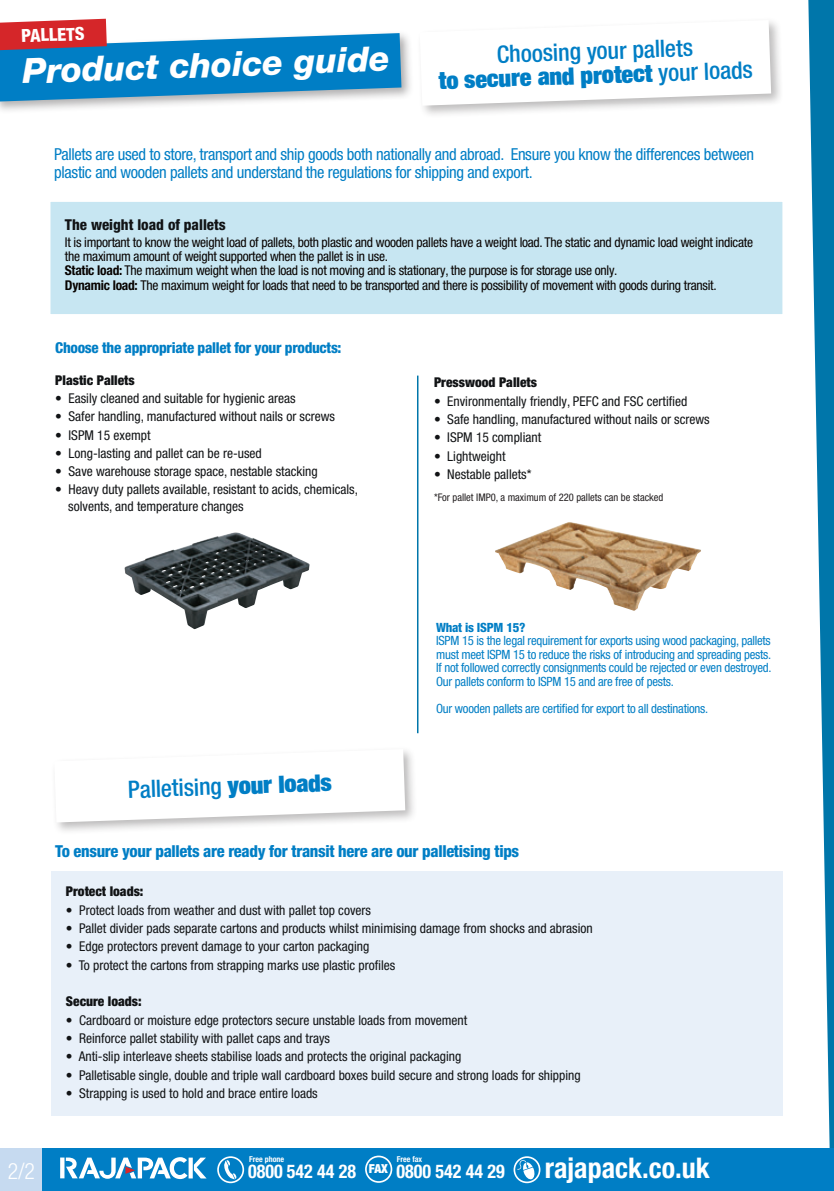
<style>
.page{position:relative;width:834px;height:1191px;background:#fff}
.page>*{position:absolute;margin:0;border:0;box-sizing:border-box;transform-origin:0 0}
.t1{font:italic 800 34.5px "Helvetica Neue LT Pro";color:#fff}
.t2{font:700 condensed 28.5px "Helvetica Neue LT Pro";color:#fff}
.t3{font:500 condensed 24px/24px "Helvetica Neue LT Pro";color:#007ec5;text-align:center}
.t4{font:300 condensed 22.5px "Helvetica Neue LT Pro";color:#fff}
.t5{font:700 condensed 18.9px "Helvetica Neue LT Pro";color:#fff;scale:.95 1}
.t6{font:800 condensed 18px "Helvetica Neue LT Pro";color:#fff}
.t7{font:condensed 16.5px/18px "Helvetica Neue LT Pro";letter-spacing:-.02em;color:#007ec5}
.t8{font:800 condensed 16.5px "Helvetica Neue LT Pro";letter-spacing:-.02em;color:#007ec5}
.t9{font:800 condensed 15px "Helvetica Neue LT Pro";letter-spacing:-.02em;color:#007ec5}
.t10{font:800 condensed 15px "Helvetica Neue LT Pro";color:#111315}
.t11{font:condensed 13.5px/16.2px "Helvetica Neue LT Pro";color:#111315}
.t12{font:condensed 13.5px/14.1px "Helvetica Neue LT Pro";letter-spacing:-.02em;color:#070200}
.t13{font:900 condensed 13.5px "Helvetica Neue LT Pro";color:#111315}
.t14{font:condensed 12.75px/13.5px "Helvetica Neue LT Pro";letter-spacing:-.02em;color:#007ec5;text-align:justify}
.t15{font:800 condensed 12.75px "Helvetica Neue LT Pro";letter-spacing:-.02em;color:#007ec5}
.t16{font:condensed 10.5px "Helvetica Neue LT Pro";color:#231f20}
.t17{font:700 condensed 8.1px "Helvetica Neue LT Pro";color:#fff}
.s1{font-weight:900}
.s2{font-weight:700}
</style>
<div class="page">
<div style="left:51px;top:871px;width:731px;height:244px;background:#e8f0f9"></div>
<svg style="left:808px;top:0;width:25px;height:1148px"></svg>
<img style="left:495px;top:522px;width:206px;height:89px">
<img style="left:124px;top:532px;width:186px;height:97px">
<div style="left:0;top:30px;width:414px;height:84px;background:#231f20;opacity:.35"></div>
<svg style="left:0;top:19px;width:401px;height:82px"></svg>
<div style="left:416px;top:17px;width:367px;height:101px;background:#231f20;opacity:.3"></div>
<svg style="left:419px;top:20px;width:352px;height:86px"></svg>
<div style="left:0;top:1148px;width:43px;height:43px;background:#c6daf0"></div>
<div style="left:43px;top:1148px;width:790px;height:43px;background:#007ec5"></div>
<svg style="left:217px;top:1156px;width:27px;height:27px"></svg>
<svg style="left:513px;top:1156px;width:27px;height:27px"></svg>
<svg style="left:365px;top:1155px;width:27px;height:27px"></svg>
<div style="left:188px;top:1157px;width:5px;height:21px;background:#fff"></div>
<svg style="left:194px;top:1157px;width:12px;height:21px"></svg>
<svg style="left:60px;top:1157px;width:4px;height:21px"></svg>
<svg style="left:66px;top:1157px;width:121px;height:22px"></svg>
<div style="left:50px;top:201px;width:733px;height:114px;background:#c7e6f2;border:1px solid #fff"></div>
<div style="left:51px;top:746px;width:367px;height:89px;background:#231f20;opacity:.3"></div>
<svg style="left:54px;top:749px;width:351px;height:73px"></svg>
<hr style="left:417px;top:375px;width:1px;height:358px;background:#0076aa">
<h3 class="t6" style="left:21px;top:25px;width:65px;rotate:-2deg">PALLETS</h3>
<h1 class="t1" style="left:22px;top:50px;width:369px;rotate:-2deg">Product choice guide</h1>
<h3 class="t3" style="left:437px;top:44px;width:315px;rotate:-2deg">Choosing your pallets<br><span class="s1">to secure and protect</span> your loads</h3>
<p class="t7" style="left:54px;top:145px;width:701px">Pallets are used to store, transport and ship goods both nationally and abroad. Ensure you know the differences between plastic and wooden pallets and understand the regulations for shipping and export.</p>
<p class="t10" style="left:65px;top:215px;width:162px">The weight load of pallets</p>
<p class="t12" style="left:65px;top:235px;width:689px">It is important to know the weight load of pallets, both plastic and wooden pallets have a weight load. The static and dynamic load weight indicate the maximum amount of weight supported when the pallet is in use.<br><span class="s2">Static load:</span> The maximum weight when the load is not moving and is stationary, the purpose is for storage use only.<br><span class="s2">Dynamic load:</span> The maximum weight for loads that need to be transported and there is possibility of movement with goods during transit.</p>
<p class="t9" style="left:55px;top:338px;width:288px">Choose the appropriate pallet for your products:</p>
<p class="t13" style="left:55px;top:372px;width:81px">Plastic Pallets</p>
<p class="t11" style="left:55px;top:390px;width:242px">• Easily cleaned and suitable for hygienic areas</p>
<p class="t11" style="left:55px;top:408px;width:281px">• Safer handling, manufactured without nails or screws</p>
<p class="t11" style="left:55px;top:426px;width:97px">• ISPM 15 exempt</p>
<p class="t11" style="left:55px;top:445px;width:208px">• Long-lasting and pallet can be re-used</p>
<p class="t11" style="left:55px;top:463px;width:264px">• Save warehouse storage space, nestable stacking</p>
<p class="t11" style="left:68px;top:481px;width:291px;text-indent:-13px">• Heavy duty pallets available, resistant to acids, chemicals, solvents, and temperature changes</p>
<h3 class="t3" style="left:127px;top:777px;width:205px;rotate:-2deg">Palletising <span class="s1">your loads</span></h3>
<p class="t13" style="left:434px;top:374px;width:104px">Presswood Pallets</p>
<p class="t11" style="left:434px;top:393px;width:255px">• Environmentally friendly, PEFC and FSC certified</p>
<p class="t11" style="left:434px;top:411px;width:277px">• Safe handling, manufactured without nails or screws</p>
<p class="t11" style="left:434px;top:429px;width:109px">• ISPM 15 compliant</p>
<p class="t11" style="left:434px;top:447px;width:73px">• Lightweight</p>
<p class="t11" style="left:434px;top:466px;width:99px">• Nestable pallets*</p>
<p class="t16" style="left:434px;top:491px;width:231px">*For pallet IMP0, a maximum of 220 pallets can be stacked</p>
<p class="t15" style="left:436px;top:619px;width:91px">What is ISPM 15?</p>
<p class="t14" style="left:436px;top:634px;width:337px">ISPM 15 is the legal requirement for exports using wood packaging, pallets must meet ISPM 15 to reduce the risks of introducing and spreading pests.<br>If not followed correctly consignments could be rejected or even destroyed.<br>Our pallets conform to ISPM 15 and are free of pests.</p>
<p class="t14" style="left:436px;top:701px;width:273px">Our wooden pallets are certified for export to all destinations.</p>
<p class="t8" style="left:55px;top:841px;width:465px">To ensure your pallets are ready for transit here are our palletising tips</p>
<p class="t13" style="left:66px;top:883px;width:79px">Protect loads:</p>
<p class="t11" style="left:66px;top:901px;width:306px">• Protect loads from weather and dust with pallet top covers</p>
<p class="t11" style="left:66px;top:920px;width:528px">• Pallet divider pads separate cartons and products whilst minimising damage from shocks and abrasion</p>
<p class="t11" style="left:66px;top:938px;width:305px">• Edge protectors prevent damage to your carton packaging</p>
<p class="t11" style="left:66px;top:956px;width:331px">• To protect the cartons from strapping marks use plastic profiles</p>
<p class="t13" style="left:66px;top:993px;width:77px">Secure loads:</p>
<p class="t11" style="left:66px;top:1011px;width:403px">• Cardboard or moisture edge protectors secure unstable loads from movement</p>
<p class="t11" style="left:66px;top:1029px;width:265px">• Reinforce pallet stability with pallet caps and trays</p>
<p class="t11" style="left:66px;top:1048px;width:397px">• Anti-slip interleave sheets stabilise loads and protects the original packaging</p>
<p class="t11" style="left:66px;top:1066px;width:516px">• Palletisable single, double and triple wall cardboard boxes build secure and strong loads for shipping</p>
<p class="t11" style="left:66px;top:1084px;width:253px">• Strapping is used to hold and brace entire loads</p>
<p class="t17" style="left:249px;top:1154px;width:37px">Free phone</p>
<p class="t17" style="left:397px;top:1154px;width:27px">Free fax</p>
<h3 class="t4" style="left:8px;top:1157px;width:29px">2/2</h3>
<h3 class="t5" style="left:248px;top:1160px;width:271px">0800 542 44 28 <sup>FAX</sup> 0800 542 44 29</h3>
<h2 class="t2" style="left:544px;top:1151px;width:166px">rajapack.co.uk</h2>
</div>
